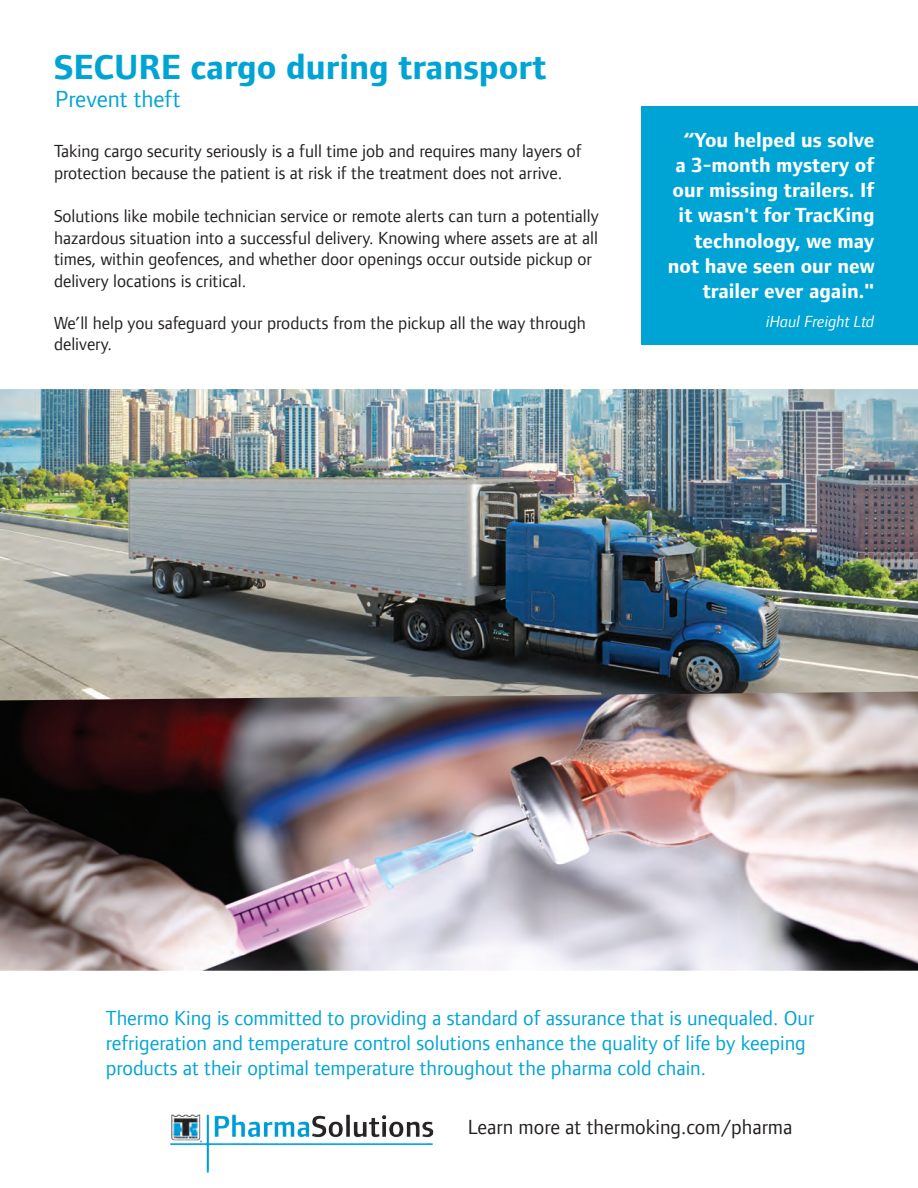
<style>
.page{position:relative;width:918px;height:1188px;background:#fff}
.page>*{position:absolute;margin:0;border:0;box-sizing:border-box;transform-origin:0 0}
.t1{font:700 36px "Foundry Form Sans";color:#00a4d4}
.t2{font:24px "Foundry Form Sans";color:#00a4d4}
.t3{font:21px/25.2px "Foundry Form Sans";color:#00a4d4}
.t4{font:700 21px/25.2px "Foundry Form Sans";color:#fff;text-align:right}
.t5{font:21px "Foundry Form Sans";color:#231f20}
.t6{font:18px/21.6px "Foundry Form Sans";color:#231f20}
.t7{font:italic 16.5px "Foundry Form Sans";color:#fff}
</style>
<div class="page">
<img style="left:170px;top:1114px;width:264px;height:59px">
<img style="left:0;top:389px;width:918px;height:303px">
<img style="left:0;top:692px;width:918px;height:279px">
<div style="left:642px;top:107px;width:276px;height:238px;background:#00a4d4"></div>
<h1 class="t1" style="left:54px;top:47px;width:494px">SECURE cargo during transport</h1>
<h2 class="t2" style="left:55px;top:86px;width:127px">Prevent theft</h2>
<p class="t6" style="left:54px;top:141px;width:529px">Taking cargo security seriously is a full time job and requires many layers of protection because the patient is at risk if the treatment does not arrive.</p>
<p class="t6" style="left:54px;top:205px;width:546px">Solutions like mobile technician service or remote alerts can turn a potentially hazardous situation into a successful delivery. Knowing where assets are at all times, within geofences, and whether door openings occur outside pickup or delivery locations is critical.</p>
<p class="t4" style="left:668px;top:127px;width:208px">“You helped us solve<br>a 3-month mystery of our missing trailers. If it wasn't for TracKing technology, we may not have seen our new trailer ever again."</p>
<p class="t6" style="left:54px;top:312px;width:534px">We’ll help you safeguard your products from the pickup all the way through</p>
<p class="t7" style="left:766px;top:312px;width:110px">iHaul Freight Ltd</p>
<p class="t6" style="left:54px;top:334px;width:60px">delivery.</p>
<p class="t3" style="left:106px;top:1005px;width:710px">Thermo King is committed to providing a standard of assurance that is unequaled. Our refrigeration and temperature control solutions enhance the quality of life by keeping products at their optimal temperature throughout the pharma cold chain.</p>
<p class="t5" style="left:468px;top:1115px;width:326px">Learn more at thermoking.com/pharma</p>
</div>
